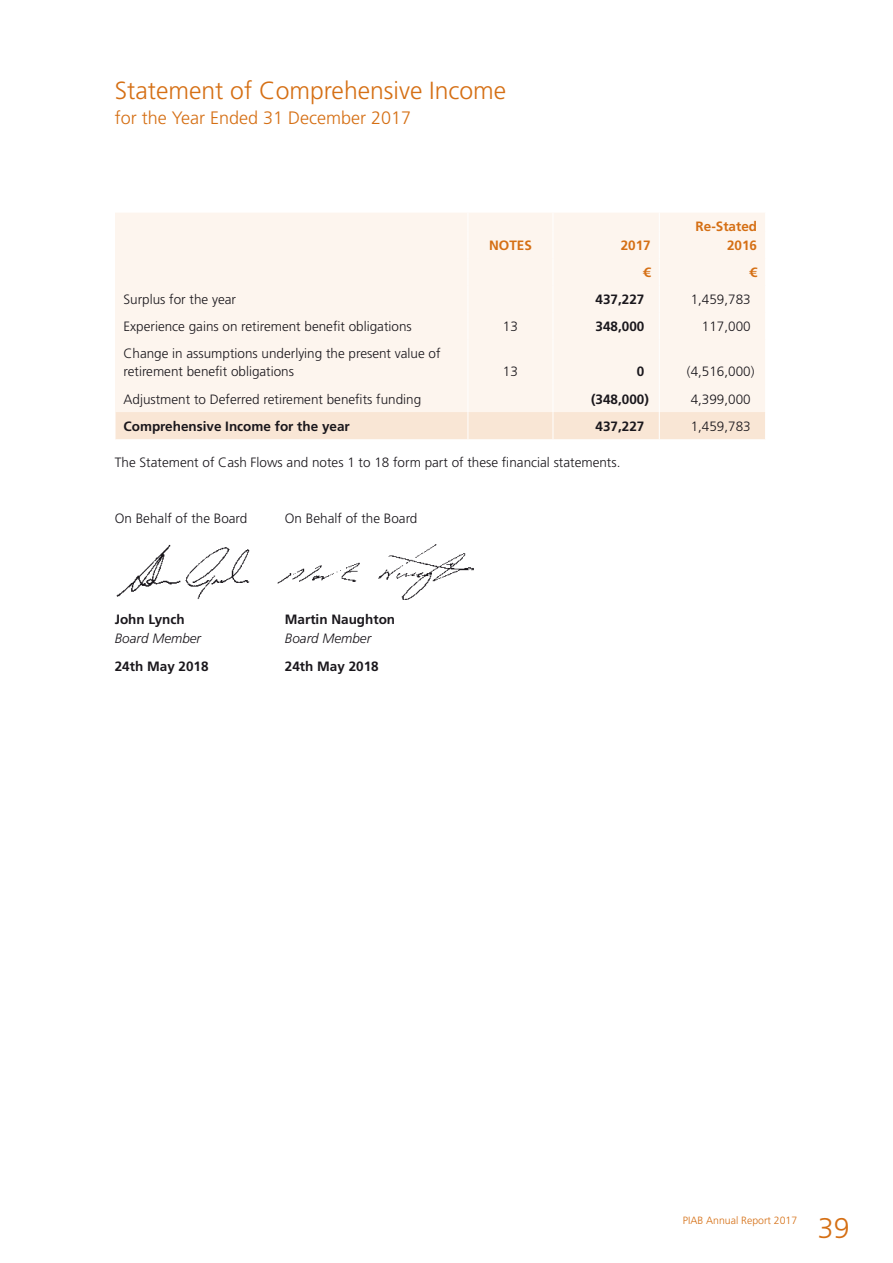
<style>
.page{position:relative;width:893px;height:1263px;background:#fff}
.page>*{position:absolute;margin:0;border:0;box-sizing:border-box;transform-origin:0 0}
.t1{font:300 28.5px "Frutiger LT Std";color:#d56f14}
.SECTION_HEAD_SMALL{font:300 24.75px "Frutiger LT Std";color:#d56f14}
.SECTION_SUBHEAD{font:300 18px "Frutiger LT Std";color:#d56f14}
.Table_Body{font:300 13.5px/18px "Frutiger LT Std";color:#1a171c}
.Body__2{font:300 13.5px "Frutiger LT Std";color:#1a171c}
.Table_RHC{font:300 13.5px "Frutiger LT Std";color:#1a171c}
.Body__2-2{font:700 13.5px "Frutiger LT Std";color:#1a171c}
.Table_RHC-2{font:700 13.5px "Frutiger LT Std";color:#1a171c}
.Table_Body-2{font:700 13.5px "Frutiger LT Std";color:#1a171c}
.Table_Head{font:700 13.5px "Frutiger LT Std";color:#d56f14}
.Body__2-3{font:italic 300 13.5px "Frutiger LT Std";color:#1a171c}
.t2{font:300 10.5px "Frutiger LT Std";color:#d56f14}
</style>
<div class="page">
<div style="left:115px;top:213px;width:650px;height:172px;background:#fdf5ee"></div>
<svg style="left:468px;top:213px;width:1px;height:127px"></svg>
<svg style="left:553px;top:213px;width:1px;height:127px"></svg>
<svg style="left:659px;top:213px;width:1px;height:127px"></svg>
<hr style="left:468px;top:340px;width:1px;height:45px;background:#fff">
<hr style="left:553px;top:340px;width:1px;height:45px;background:#fff">
<hr style="left:659px;top:340px;width:1px;height:45px;background:#fff">
<svg style="left:115px;top:385px;width:650px;height:54px;background:#fbede1"></svg>
<img style="left:116px;top:544px;width:134px;height:55px">
<img style="left:277px;top:544px;width:197px;height:56px">
<p class="SECTION_HEAD_SMALL" style="left:115px;top:76px;width:393px">Statement of Comprehensive Income</p>
<p class="SECTION_SUBHEAD" style="left:115px;top:108px;width:298px">for the Year Ended 31 December 2017</p>
<p class="Table_Head" style="left:696px;top:219px;width:63px">Re-Stated</p>
<p class="Table_Head" style="left:489px;top:237px;width:44px">NOTES</p>
<p class="Table_Head" style="left:621px;top:237px;width:32px">2017</p>
<p class="Table_Head" style="left:727px;top:237px;width:32px">2016</p>
<p class="Table_Head" style="left:643px;top:264px;width:9px">€</p>
<p class="Table_Head" style="left:750px;top:264px;width:9px">€</p>
<p class="Table_Body" style="left:123px;top:291px;width:114px">Surplus for the year</p>
<p class="Table_RHC-2" style="left:596px;top:291px;width:50px">437,227</p>
<p class="Table_RHC" style="left:691px;top:292px;width:62px">1,459,783</p>
<p class="Table_Body" style="left:123px;top:318px;width:290px">Experience gains on retirement benefit obligations</p>
<p class="Table_Body" style="left:503px;top:318px;width:17px">13</p>
<p class="Table_RHC-2" style="left:596px;top:319px;width:50px">348,000</p>
<p class="Table_RHC" style="left:702px;top:319px;width:50px">117,000</p>
<p class="Table_Body" style="left:123px;top:345px;width:319px">Change in assumptions underlying the present value of retirement benefit obligations</p>
<p class="Table_Body" style="left:503px;top:363px;width:17px">13</p>
<p class="Table_RHC-2" style="left:637px;top:364px;width:9px">0</p>
<p class="Table_RHC" style="left:687px;top:364px;width:69px">(4,516,000)</p>
<p class="Table_Body" style="left:123px;top:390px;width:299px">Adjustment to Deferred retirement benefits funding</p>
<p class="Table_RHC-2" style="left:591px;top:391px;width:59px">(348,000)</p>
<p class="Table_RHC" style="left:691px;top:391px;width:62px">4,399,000</p>
<p class="Table_Body-2" style="left:123px;top:418px;width:228px">Comprehensive Income for the year</p>
<p class="Table_RHC-2" style="left:596px;top:418px;width:50px">437,227</p>
<p class="Table_RHC" style="left:691px;top:418px;width:62px">1,459,783</p>
<p class="Body__2" style="left:115px;top:455px;width:507px">The Statement of Cash Flows and notes 1 to 18 form part of these financial statements.</p>
<p class="Body__2" style="left:115px;top:511px;width:134px">On Behalf of the Board</p>
<p class="Body__2" style="left:285px;top:511px;width:134px">On Behalf of the Board</p>
<p class="Body__2-2" style="left:115px;top:611px;width:71px">John Lynch</p>
<p class="Body__2-2" style="left:285px;top:611px;width:112px">Martin Naughton</p>
<p class="Body__2-3" style="left:115px;top:631px;width:88px">Board Member</p>
<p class="Body__2-3" style="left:285px;top:631px;width:88px">Board Member</p>
<p class="Body__2-2" style="left:115px;top:658px;width:95px">24th May 2018</p>
<p class="Body__2-2" style="left:285px;top:658px;width:95px">24th May 2018</p>
<p class="t2" style="left:683px;top:1214px;width:116px">PIAB Annual Report 2017</p>
<h1 class="t1" style="left:818px;top:1211px;width:33px">39</h1>
</div>
